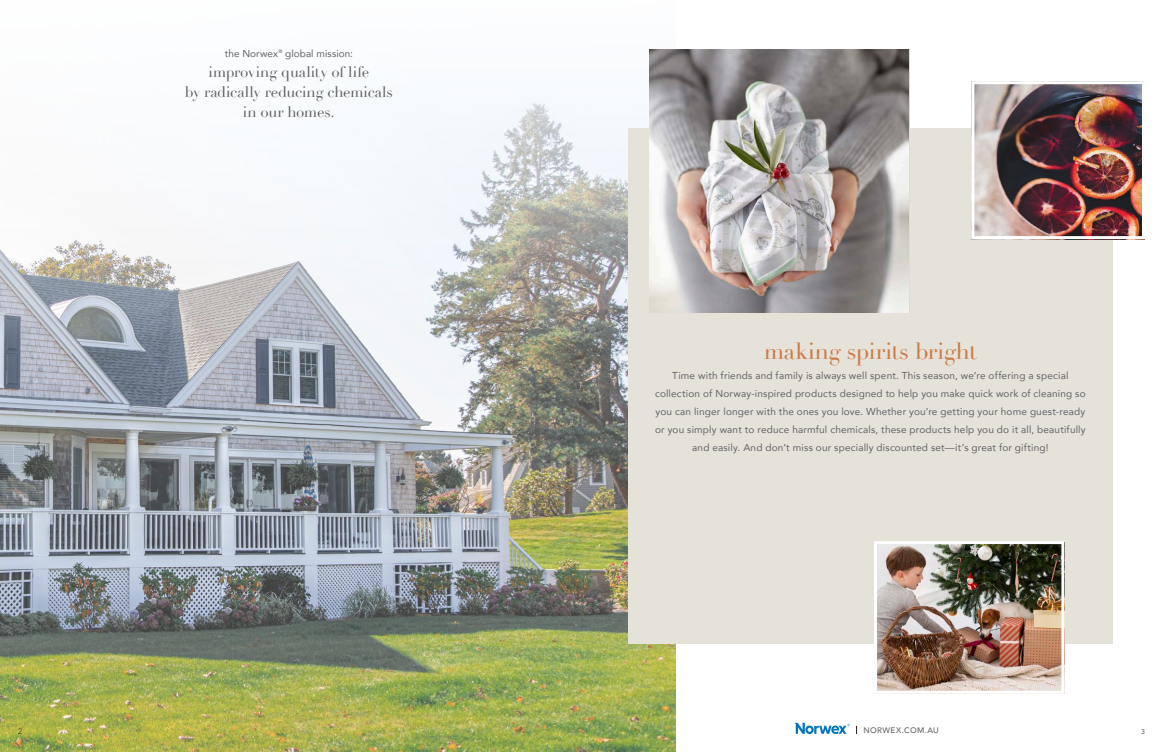
<style>
.page{position:relative;width:1163px;height:752px;background:#fff}
.page>*{position:absolute;margin:0;border:0;box-sizing:border-box;transform-origin:0 0}
.Headline_Center_-_Di{font:23px "Didot";letter-spacing:-.005em;color:#cd7a46}
.t1{font:15px/20px "Didot";letter-spacing:-.005em;color:#636366;text-align:center}
.t2{font:10px/18px "Avenir";letter-spacing:.015em;color:#636366;text-align:center}
.t3{font:500 8px "Avenir";letter-spacing:.045em;color:#636366}
.t4{font:8px "Avenir";color:#3e3e3f}
.t5{font:7px "Avenir";color:#3e3e3f}
</style>
<div class="page">
<img style="left:0;top:49px;width:675px;height:702px">
<div style="left:628px;top:128px;width:484px;height:515px;background:#e4e2d9"></div>
<img style="left:975px;top:85px;width:165px;height:150px">
<div style="left:971px;top:81px;width:173px;height:158px;border:3px solid #fff"></div>
<img style="left:877px;top:544px;width:183px;height:145px">
<div style="left:873px;top:540px;width:191px;height:153px;border:3px solid #fff"></div>
<img style="left:649px;top:50px;width:259px;height:262px">
<svg style="left:795px;top:722px;width:54px;height:11px"></svg>
<p class="t2" style="left:225px;top:44px;width:130px">the Norwex<sup>®</sup> global mission:</p>
<p class="t1" style="left:185px;top:62px;width:210px">improving quality of life<br>by radically reducing chemicals in our homes.</p>
<p class="Headline_Center_-_Di" style="left:763px;top:337px;width:214px">making spirits bright</p>
<p class="t2" style="left:655px;top:366px;width:432px">Time with friends and family is always well spent. This season, we’re offering a special collection of Norway-inspired products designed to help you make quick work of cleaning so you can linger longer with the ones you love. Whether you’re getting your home guest-ready or you simply want to reduce harmful chemicals, these products help you do it all, beautifully and easily. And don’t miss our specially discounted set—it’s great for gifting!</p>
<p class="t4" style="left:18px;top:726px;width:6px">2</p>
<p class="t3" style="left:863px;top:723px;width:77px">NORWEX.COM.AU</p>
<p class="t5" style="left:1140px;top:727px;width:5px">3</p>
</div>
